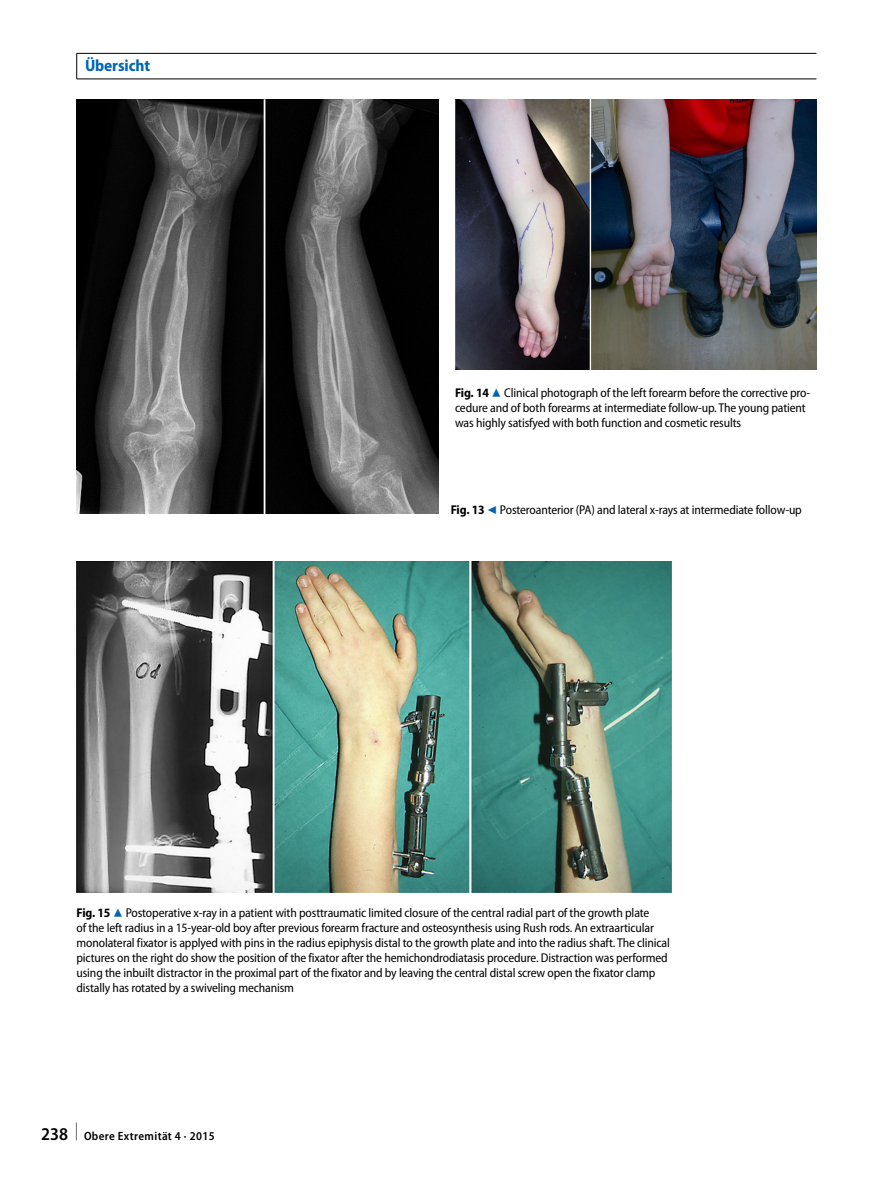
<style>
.page{position:relative;width:893px;height:1187px;background:#fff}
.page>*{position:absolute;margin:0;border:0;box-sizing:border-box;transform-origin:0 0}
.t1{font:700 semi-condensed 16.5px "Myriad Pro";letter-spacing:-.005em;color:#0066b3}
.t2{font:semi-condensed 12.75px/15px "Myriad Pro";letter-spacing:-.01em;color:#000}
.t3{font:600 semi-condensed 12px "Myriad Pro";letter-spacing:.03em;color:#000}
.s1{font-weight:700}
.s2{font-family:"Blik Buttons";font-stretch:normal;font-size:13.5px;color:#0066b3}
.s3{font-size:18px}
</style>
<div class="page">
<img style="left:455px;top:100px;width:361px;height:269px">
<img style="left:77px;top:100px;width:361px;height:413px">
<img style="left:76px;top:561px;width:596px;height:331px">
<hr style="left:77px;top:53px;width:739px;height:1px;background:#000">
<svg style="left:76px;top:54px;width:1px;height:25px"></svg>
<hr style="left:77px;top:79px;width:739px;height:1px;background:#000">
<p class="t1" style="left:85px;top:56px;width:67px">Übersicht</p>
<p class="t2" style="left:455px;top:385px;width:357px"><span class="s1">Fig. 14</span> <span class="s2">8</span> Clinical photograph of the left forearm before the corrective pro&shy;cedure and of both forearms at intermediate follow-up. The young patient was highly satisfyed with both function and cosmetic results</p>
<p class="t2" style="left:451px;top:502px;width:353px"><span class="s1">Fig. 13</span> <span class="s2">9</span> Posteroanterior (PA) and lateral x-rays at intermediate follow-up</p>
<p class="t2" style="left:76px;top:905px;width:595px"><span class="s1">Fig. 15</span> <span class="s2">8</span> Postoperative x-ray in a patient with posttraumatic limited closure of the central radial part of the growth plate<br>of the left radius in a 15-year-old boy after previous forearm fracture and osteosynthesis using Rush rods. An extraarticular monolateral fixator is applyed with pins in the radius epiphysis distal to the growth plate and into the radius shaft. The clinical pictures on the right do show the position of the fixator after the hemichondrodiatasis procedure. Distraction was performed using the inbuilt distractor in the proximal part of the fixator and by leaving the central distal screw open the fixator clamp distally has rotated by a swiveling mechanism</p>
<p class="t3" style="left:41px;top:1129px;width:175px"><span class="s3">238 </span><sup>|</sup> Obere Extremität 4 · 2015</p>
</div>
